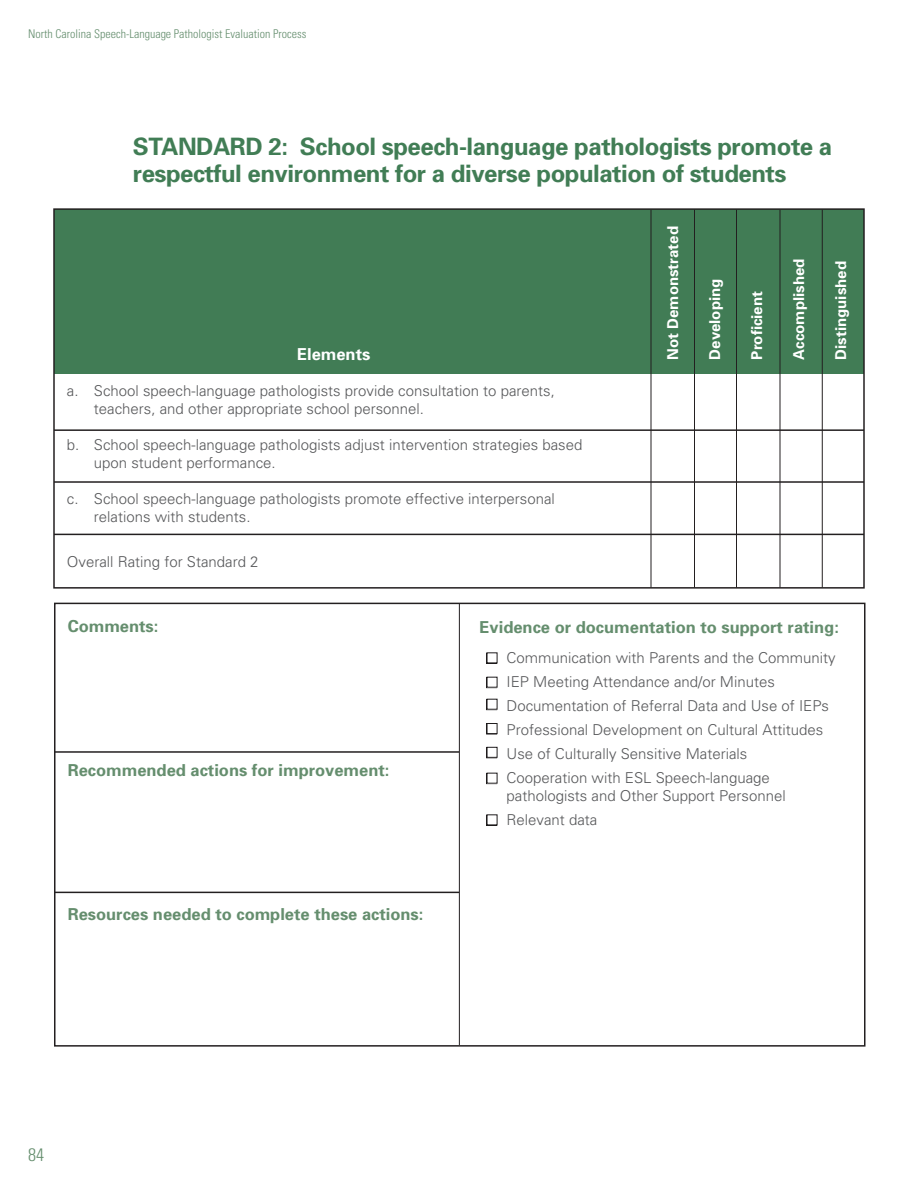
<style>
.page{position:relative;width:918px;height:1188px;background:#fff}
.page>*{position:absolute;margin:0;border:0;box-sizing:border-box;transform-origin:0 0}
.t1{font:700 24px/27px "Univers";letter-spacing:-.02em;color:#417d55}
.t2{font:300 condensed 18px "Univers";color:#658e6e}
.t3{font:700 16.5px "Univers";color:#658e6e}
.t4{font:700 16.5px "Univers";color:#fff}
.t5{font:300 15px/24px "Univers";color:#57585a}
.t6{font:700 15px "Univers";color:#fff}
.t7{font:300 condensed 12px "Univers";color:#658e6e}
</style>
<div class="page">
<div style="left:54px;top:603px;width:812px;height:444px;border:2px solid #231f20"></div>
<div style="left:54px;top:209px;width:810px;height:164px;background:#417c55"></div>
<hr style="left:651px;top:210px;width:1px;height:378px;background:#231f20">
<hr style="left:694px;top:210px;width:1px;height:378px;background:#231f20">
<hr style="left:736px;top:210px;width:1px;height:378px;background:#231f20">
<hr style="left:780px;top:210px;width:1px;height:378px;background:#231f20">
<hr style="left:822px;top:210px;width:1px;height:378px;background:#231f20">
<hr style="left:54px;top:429px;width:810px;height:2px;background:#231f20">
<hr style="left:54px;top:481px;width:810px;height:2px;background:#231f20">
<hr style="left:54px;top:534px;width:810px;height:1px;background:#231f20">
<div style="left:53px;top:208px;width:812px;height:381px;border:2px solid #231f20"></div>
<hr style="left:459px;top:604px;width:1px;height:441px;background:#231f20">
<hr style="left:55px;top:751px;width:404px;height:2px;background:#231f20">
<hr style="left:55px;top:892px;width:404px;height:1px;background:#231f20">
<div style="left:486px;top:653px;width:11px;height:10px;border:1px solid #201d1e"></div>
<div style="left:486px;top:677px;width:11px;height:11px;border:1px solid #201d1e"></div>
<div style="left:486px;top:700px;width:11px;height:10px;border:1px solid #201d1e"></div>
<div style="left:487px;top:699px;width:10px;height:10px;background:#fff"></div>
<div style="left:486px;top:724px;width:11px;height:10px;border:1px solid #201d1e"></div>
<div style="left:487px;top:724px;width:10px;height:10px;background:#fff"></div>
<div style="left:487px;top:723px;width:10px;height:11px;border:1px solid #201d1e"></div>
<div style="left:486px;top:748px;width:11px;height:10px;border:1px solid #201d1e"></div>
<div style="left:487px;top:747px;width:10px;height:10px;background:#fff"></div>
<div style="left:487px;top:747px;width:10px;height:10px;border:1px solid #201d1e"></div>
<div style="left:486px;top:773px;width:11px;height:11px;border:1px solid #201d1e"></div>
<div style="left:486px;top:815px;width:11px;height:10px;border:1px solid #201d1e"></div>
<p class="t7" style="left:28px;top:26px;width:280px">North Carolina Speech-Language Pathologist Evaluation Process</p>
<h1 class="t1" style="left:133px;top:132px;width:701px">STANDARD 2: School speech-language pathologists promote a respectful environment for a diverse population of students</h1>
<p class="t4" style="left:297px;top:343px;width:75px">Elements</p>
<p class="t5" style="left:94px;top:381px;width:462px;line-height:18px;text-indent:-27px">a. School speech-language pathologists provide consultation to parents, teachers, and other appropriate school personnel.</p>
<p class="t5" style="left:94px;top:435px;width:490px;line-height:18px;text-indent:-27px">b. School speech-language pathologists adjust intervention strategies based upon student performance.</p>
<p class="t5" style="left:94px;top:489px;width:462px;line-height:18px;text-indent:-27px">c. School speech-language pathologists promote effective interpersonal relations with students.</p>
<p class="t5" style="left:67px;top:549px;width:193px">Overall Rating for Standard 2</p>
<p class="t6" style="left:663px;top:360px;width:135px;rotate:-90deg">Not Demonstrated</p>
<p class="t6" style="left:705px;top:360px;width:82px;rotate:-90deg">Developing</p>
<p class="t6" style="left:747px;top:360px;width:70px;rotate:-90deg">Proficient</p>
<p class="t6" style="left:789px;top:360px;width:102px;rotate:-90deg">Accomplished</p>
<p class="t6" style="left:831px;top:360px;width:100px;rotate:-90deg">Distinguished</p>
<p class="t3" style="left:68px;top:616px;width:92px">Comments:</p>
<p class="t3" style="left:68px;top:760px;width:323px">Recommended actions for improvement:</p>
<p class="t3" style="left:68px;top:904px;width:357px">Resources needed to complete these actions:</p>
<p class="t3" style="left:480px;top:617px;width:361px">Evidence or documentation to support rating:</p>
<p class="t5" style="left:507px;top:645px;width:331px">Communication with Parents and the Community IEP Meeting Attendance and/or Minutes Documentation of Referral Data and Use of IEPs Professional Development on Cultural Attitudes Use of Culturally Sensitive Materials<br>Cooperation with ESL Speech-language</p>
<p class="t5" style="left:507px;top:783px;width:281px">pathologists and Other Support Personnel<br>Relevant data</p>
<p class="t2" style="left:28px;top:1144px;width:17px">84</p>
</div>
